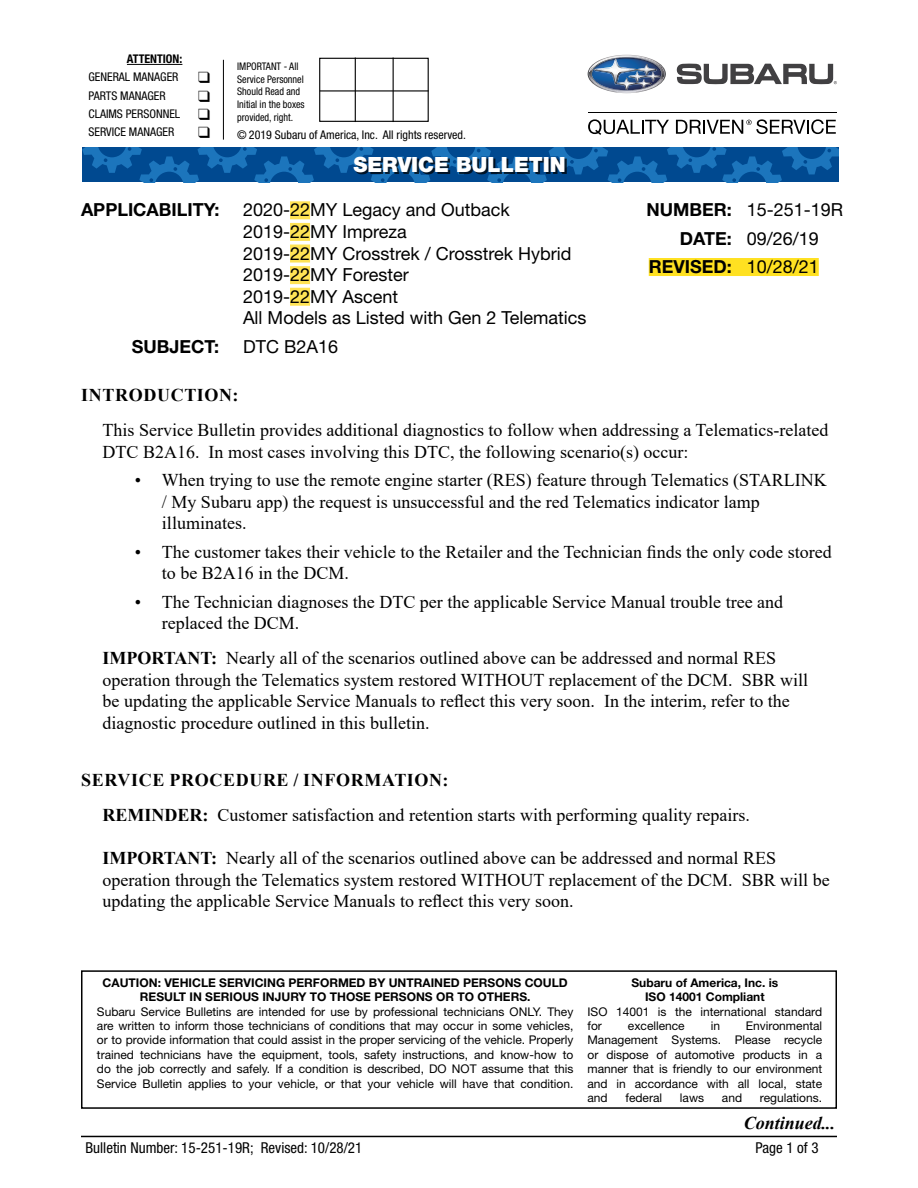
<style>
.page{position:relative;width:918px;height:1188px;background:#fff}
.page>*{position:absolute;margin:0;border:0;box-sizing:border-box;transform-origin:0 0}
.t1{font:900 21px "Helvetica Neue LT Std";color:#fff}
.t2{font:18px/21.6px "Times New Roman";color:#000}
.t3{font:18px/21.6px "Helvetica Neue LT Std";color:#000}
.t4{font:700 18px "Helvetica Neue LT Std";color:#000}
.t5{font:700 18px "Times New Roman";letter-spacing:.035em;color:#000}
.t6{font:italic 700 18px "Times New Roman";color:#000}
.t7{font:condensed 15px "Helvetica Neue LT Std";color:#000}
.t8{font:12px/14.4px "Helvetica Neue LT Std";color:#000;text-align:justify}
.t9{font:700 12px/14.4px "Helvetica Neue LT Std";color:#000;text-align:center}
.t10{font:condensed 12px "Helvetica Neue LT Std";color:#000}
.t11{font:700 condensed 12px "Helvetica Neue LT Std";color:#000}
.t12{font:condensed 10.5px/12.6px "Helvetica Neue LT Std";color:#000;scale:.96 1}
.s1{font-weight:700}
.s2{font-weight:400}
</style>
<div class="page">
<hr style="left:81px;top:1136px;width:756px;height:1px;background:#000">
<div style="left:649px;top:258px;width:170px;height:18px;background:#ffe121"></div>
<div style="left:290px;top:201px;width:20px;height:18px;background:#ffe355"></div>
<div style="left:290px;top:223px;width:20px;height:18px;background:#ffe355"></div>
<div style="left:290px;top:245px;width:20px;height:18px;background:#ffe355"></div>
<div style="left:290px;top:266px;width:20px;height:18px;background:#ffe355"></div>
<div style="left:290px;top:288px;width:20px;height:18px;background:#ffe355"></div>
<div style="left:81px;top:970px;width:756px;height:139px;border:2px solid #000"></div>
<svg style="left:82px;top:147px;width:757px;height:35px"></svg>
<div style="left:355px;top:158px;width:211px;height:16px;background:#000;opacity:.75"></div>
<div style="left:319px;top:58px;width:110px;height:64px;border:1px solid #000"></div>
<hr style="left:355px;top:58px;width:1px;height:64px;background:#000">
<hr style="left:393px;top:58px;width:1px;height:64px;background:#000">
<hr style="left:320px;top:90px;width:109px;height:2px;background:#000">
<hr style="left:127px;top:64px;width:55px;height:1px;background:#000">
<hr style="left:223px;top:60px;width:1px;height:80px;background:#000">
<svg style="left:588px;top:55px;width:78px;height:38px"></svg>
<svg style="left:677px;top:64px;width:160px;height:20px"></svg>
<hr style="left:588px;top:112px;width:249px;height:1px;background:#000">
<svg style="left:588px;top:119px;width:81px;height:16px"></svg>
<svg style="left:676px;top:119px;width:160px;height:15px"></svg>
<p class="t11" style="left:127px;top:52px;width:57px">ATTENTION:</p>
<p class="t10" style="left:89px;top:70px;width:92px">GENERAL MANAGER</p>
<p class="t10" style="left:89px;top:88px;width:79px">PARTS MANAGER</p>
<p class="t10" style="left:89px;top:106px;width:93px">CLAIMS PERSONNEL</p>
<p class="t10" style="left:89px;top:125px;width:87px">SERVICE MANAGER</p>
<p class="t12" style="left:237px;top:60px;width:72px">IMPORTANT - All<br>Service Personnel<br>Should Read and<br>Initial in the boxes provided, right.</p>
<p class="t10" style="left:237px;top:128px;width:230px">© 2019 Subaru of America, Inc. All rights reserved.</p>
<p class="t1" style="left:353px;top:152px;width:214px">SERVICE BULLETIN</p>
<p class="t4" style="left:81px;top:199px;width:140px">APPLICABILITY:</p>
<p class="t3" style="left:243px;top:199px;width:345px">2020-22MY Legacy and Outback<br>2019-22MY Impreza<br>2019-22MY Crosstrek / Crosstrek Hybrid<br>2019-22MY Forester<br>2019-22MY Ascent<br>All Models as Listed with Gen 2 Telematics</p>
<p class="t4" style="left:132px;top:335px;width:89px">SUBJECT:</p>
<p class="t3" style="left:243px;top:335px;width:97px">DTC B2A16</p>
<p class="t3" style="left:646px;top:199px;width:198px"><span class="s1">NUMBER:</span> 15-251-19R</p>
<p class="t3" style="left:680px;top:227px;width:141px"><span class="s1">DATE:</span> 09/26/19</p>
<p class="t4" style="left:649px;top:256px;width:172px">REVISED: <span class="s2">10/28/21</span></p>
<p class="t5" style="left:81px;top:382px;width:159px">INTRODUCTION:</p>
<p class="t2" style="left:103px;top:419px;width:727px">This Service Bulletin provides additional diagnostics to follow when addressing a Telematics-related<br>DTC B2A16. In most cases involving this DTC, the following scenario(s) occur:</p>
<p class="t2" style="left:162px;top:469px;width:666px;text-indent:-27px">• When trying to use the remote engine starter (RES) feature through Telematics (STARLINK / My Subaru app) the request is unsuccessful and the red Telematics indicator lamp illuminates.</p>
<p class="t2" style="left:162px;top:540px;width:671px;text-indent:-27px">• The customer takes their vehicle to the Retailer and the Technician finds the only code stored to be B2A16 in the DCM.</p>
<p class="t2" style="left:162px;top:590px;width:623px;text-indent:-27px">• The Technician diagnoses the DTC per the applicable Service Manual trouble tree and replaced the DCM.</p>
<p class="t2" style="left:103px;top:647px;width:707px"><span class="s1">IMPORTANT:</span> Nearly all of the scenarios outlined above can be addressed and normal RES operation through the Telematics system restored WITHOUT replacement of the DCM. SBR will be updating the applicable Service Manuals to reflect this very soon. In the interim, refer to the diagnostic procedure outlined in this bulletin.</p>
<p class="t2" style="left:103px;top:762px;width:649px;line-height:35.1px;text-indent:-21px"><span class="s1">SERVICE PROCEDURE / INFORMATION:<br>REMINDER:</span> Customer satisfaction and retention starts with performing quality repairs.</p>
<p class="t2" style="left:103px;top:847px;width:729px"><span class="s1">IMPORTANT:</span> Nearly all of the scenarios outlined above can be addressed and normal RES operation through the Telematics system restored WITHOUT replacement of the DCM. SBR will be updating the applicable Service Manuals to reflect this very soon.</p>
<p class="t9" style="left:103px;top:975px;width:467px">CAUTION: VEHICLE SERVICING PERFORMED BY UNTRAINED PERSONS COULD<br>RESULT IN SERIOUS INJURY TO THOSE PERSONS OR TO OTHERS.</p>
<p class="t8" style="left:97px;top:1004px;width:478px">Subaru Service Bulletins are intended for use by professional technicians ONLY. They are written to inform those technicians of conditions that may occur in some vehicles, or to provide information that could assist in the proper servicing of the vehicle. Properly trained technicians have the equipment, tools, safety instructions, and know-how to do the job correctly and safely. If a condition is described, DO NOT assume that this Service Bulletin applies to your vehicle, or that your vehicle will have that condition.</p>
<p class="t9" style="left:631px;top:975px;width:148px">Subaru of America, Inc. is<br>ISO 14001 Compliant</p>
<p class="t8" style="left:588px;top:1004px;width:236px">ISO 14001 is the international standard for</p>
<p class="t8" style="left:588px;top:1018px;width:236px;text-indent:158px">Environmental Management Systems. Please recycle or dispose of automotive products in a manner that is friendly to our environment and in accordance with all local, state and</p>
<p class="t8" style="left:628px;top:1018px;width:58px">excellence</p>
<p class="t8" style="left:711px;top:1018px;width:11px">in</p>
<p class="t8" style="left:626px;top:1090px;width:38px">federal</p>
<p class="t8" style="left:680px;top:1090px;width:26px">laws</p>
<p class="t8" style="left:722px;top:1090px;width:22px">and</p>
<p class="t8" style="left:760px;top:1090px;width:64px">regulations.</p>
<p class="t6" style="left:744px;top:1111px;width:93px">Continued...</p>
<p class="t7" style="left:86px;top:1138px;width:278px">Bulletin Number: 15-251-19R; Revised: 10/28/21</p>
<p class="t7" style="left:756px;top:1138px;width:65px">Page 1 of 3</p>
</div>
